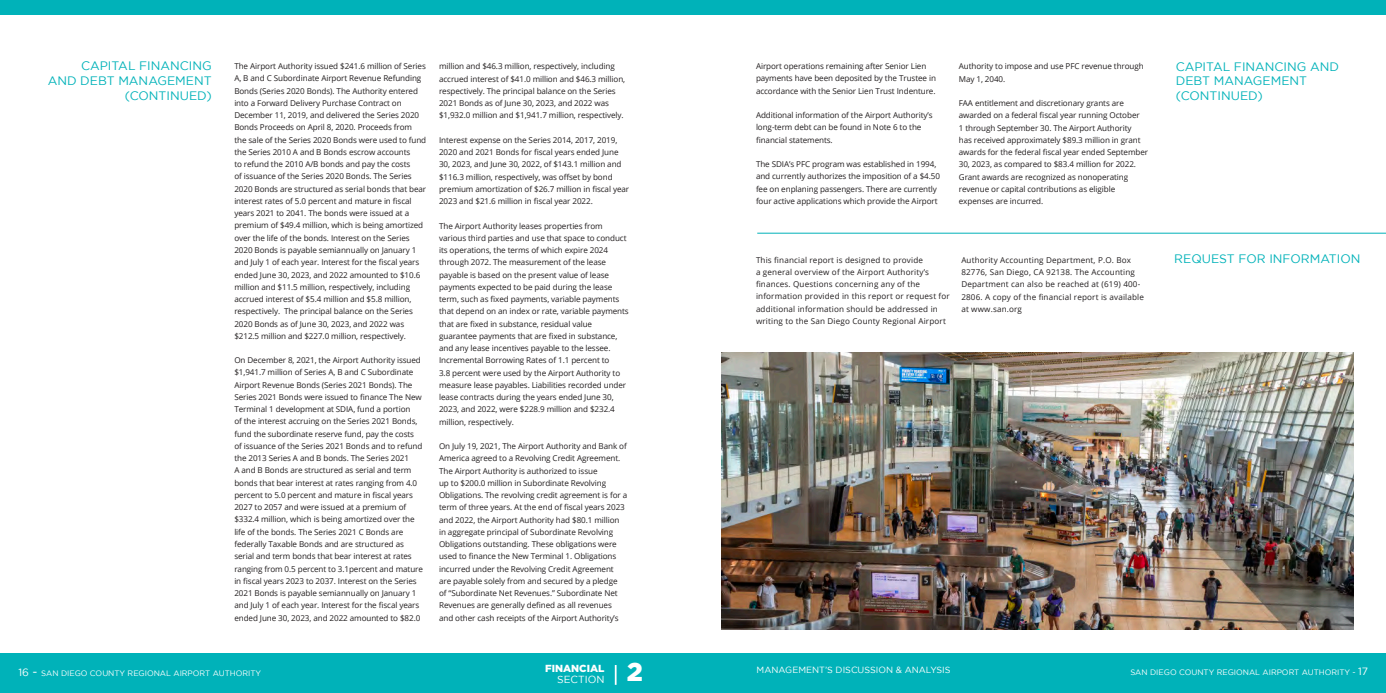
<style>
.page{position:relative;width:1386px;height:693px;background:#fff}
.page>*{position:absolute;margin:0;border:0;box-sizing:border-box;transform-origin:0 0}
.t1{font:900 25.81px "Gotham";color:#fff}
.t2{font:12.25px/14.7px "Gotham";color:#00b2b9;text-align:right}
.t3{font:900 10.24px "Gotham";color:#fff}
.t4{font:10.24px "Gotham";color:#fff}
.footer_title{font:8.92px "Gotham";color:#fff}
.t5{font:8.05px/12.2px "Open Sans";letter-spacing:-.01em;color:#231f20}
.t6{font:8.05px/12.2px "Open Sans";letter-spacing:.02em;color:#231f20}
.t7{font:7.88px "Gotham";color:#fff}
.s1{font-size:10.5px}
.s2{font-size:12.25px}
</style>
<div class="page">
<div style="left:0;top:654px;width:1386px;height:39px;background:#00b2b9"></div>
<hr style="left:615px;top:665px;width:2px;height:20px;background:#fff">
<div style="left:0;top:0;width:1386px;height:14px;background:#00b2b9"></div>
<hr style="left:757px;top:233px;width:629px;height:1px;background:#00b2b9">
<img style="left:722px;top:353px;width:631px;height:277px">
<p class="t2" style="left:81px;top:58px;width:132px">CAPITAL FINANCING</p>
<p class="t2" style="left:48px;top:73px;width:166px">AND DEBT MANAGEMENT (CONTINUED)</p>
<p class="t5" style="left:234px;top:60px;width:193px">The Airport Authority issued $241.6 million of Series A, B and C Subordinate Airport Revenue Refunding Bonds (Series 2020 Bonds). The Authority entered into a Forward Delivery Purchase Contract on December 11, 2019, and delivered the Series 2020<br>Bonds Proceeds on April 8, 2020. Proceeds from the sale of the Series 2020 Bonds were used to fund the Series 2010 A and B Bonds escrow accounts<br>to refund the 2010 A/B bonds and pay the costs<br>of issuance of the Series 2020 Bonds. The Series 2020 Bonds are structured as serial bonds that bear interest rates of 5.0 percent and mature in fiscal years 2021 to 2041. The bonds were issued at a premium of $49.4 million, which is being amortized over the life of the bonds. Interest on the Series 2020 Bonds is payable semiannually on January 1 and July 1 of each year. Interest for the fiscal years ended June 30, 2023, and 2022 amounted to $10.6 million and $11.5 million, respectively, including accrued interest of $5.4 million and $5.8 million, respectively. The principal balance on the Series 2020 Bonds as of June 30, 2023, and 2022 was $212.5 million and $227.0 million, respectively.</p>
<p class="t5" style="left:234px;top:354px;width:190px">On December 8, 2021, the Airport Authority issued $1,941.7 million of Series A, B and C Subordinate Airport Revenue Bonds (Series 2021 Bonds). The Series 2021 Bonds were issued to finance The New Terminal 1 development at SDIA, fund a portion<br>of the interest accruing on the Series 2021 Bonds, fund the subordinate reserve fund, pay the costs of issuance of the Series 2021 Bonds and to refund the 2013 Series A and B bonds. The Series 2021<br>A and B Bonds are structured as serial and term bonds that bear interest at rates ranging from 4.0 percent to 5.0 percent and mature in fiscal years 2027 to 2057 and were issued at a premium of $332.4 million, which is being amortized over the life of the bonds. The Series 2021 C Bonds are federally Taxable Bonds and are structured as serial and term bonds that bear interest at rates ranging from 0.5 percent to 3.1percent and mature in fiscal years 2023 to 2037. Interest on the Series 2021 Bonds is payable semiannually on January 1 and July 1 of each year. Interest for the fiscal years ended June 30, 2023, and 2022 amounted to $82.0</p>
<p class="t5" style="left:439px;top:60px;width:188px">million and $46.3 million, respectively, including accrued interest of $41.0 million and $46.3 million, respectively. The principal balance on the Series 2021 Bonds as of June 30, 2023, and 2022 was $1,932.0 million and $1,941.7 million, respectively.</p>
<p class="t5" style="left:439px;top:134px;width:192px">Interest expense on the Series 2014, 2017, 2019, 2020 and 2021 Bonds for fiscal years ended June 30, 2023, and June 30, 2022, of $143.1 million and $116.3 million, respectively, was offset by bond premium amortization of $26.7 million in fiscal year 2023 and $21.6 million in fiscal year 2022.</p>
<p class="t5" style="left:439px;top:219px;width:191px">The Airport Authority leases properties from various third parties and use that space to conduct its operations, the terms of which expire 2024 through 2072. The measurement of the lease payable is based on the present value of lease payments expected to be paid during the lease term, such as fixed payments, variable payments that depend on an index or rate, variable payments that are fixed in substance, residual value guarantee payments that are fixed in substance, and any lease incentives payable to the lessee.<br>Incremental Borrowing Rates of 1.1 percent to<br>3.8 percent were used by the Airport Authority to measure lease payables. Liabilities recorded under lease contracts during the years ended June 30, 2023, and 2022, were $228.9 million and $232.4 million, respectively.</p>
<p class="t5" style="left:439px;top:440px;width:190px">On July 19, 2021, The Airport Authority and Bank of America agreed to a Revolving Credit Agreement.<br>The Airport Authority is authorized to issue<br>up to $200.0 million in Subordinate Revolving Obligations. The revolving credit agreement is for a term of three years. At the end of fiscal years 2023 and 2022, the Airport Authority had $80.1 million in aggregate principal of Subordinate Revolving Obligations outstanding. These obligations were used to finance the New Terminal 1. Obligations incurred under the Revolving Credit Agreement are payable solely from and secured by a pledge<br>of “Subordinate Net Revenues.” Subordinate Net Revenues are generally defined as all revenues and other cash receipts of the Airport Authority’s</p>
<p class="t5" style="left:756px;top:60px;width:182px">Airport operations remaining after Senior Lien payments have been deposited by the Trustee in accordance with the Senior Lien Trust Indenture.</p>
<p class="t5" style="left:756px;top:109px;width:178px">Additional information of the Airport Authority’s long-term debt can be found in Note 6 to the financial statements.</p>
<p class="t5" style="left:756px;top:158px;width:186px">The SDIA’s PFC program was established in 1994, and currently authorizes the imposition of a $4.50 fee on enplaning passengers. There are currently four active applications which provide the Airport</p>
<p class="t5" style="left:959px;top:60px;width:186px">Authority to impose and use PFC revenue through<br>May 1, 2040.</p>
<p class="t5" style="left:959px;top:97px;width:191px">FAA entitlement and discretionary grants are awarded on a federal fiscal year running October<br>1 through September 30. The Airport Authority<br>has received approximately $89.3 million in grant awards for the federal fiscal year ended September 30, 2023, as compared to $83.4 million for 2022.<br>Grant awards are recognized as nonoperating revenue or capital contributions as eligible expenses are incurred.</p>
<p class="t2" style="left:1176px;top:59px;width:165px;text-align:left">CAPITAL FINANCING AND<br>DEBT MANAGEMENT</p>
<p class="t2" style="left:1176px;top:88px;width:89px">(CONTINUED)</p>
<p class="t6" style="left:756px;top:253px;width:195px">This financial report is designed to provide<br>a general overview of the Airport Authority’s finances. Questions concerning any of the information provided in this report or request for additional information should be addressed in writing to the San Diego County Regional Airport</p>
<p class="t2" style="left:1174px;top:251px;width:188px">REQUEST FOR INFORMATION</p>
<p class="t6" style="left:961px;top:254px;width:184px">Authority Accounting Department, P.O. Box 82776, San Diego, CA 92138. The Accounting Department can also be reached at (619) 400- 2806. A copy of the financial report is available at www.san.org</p>
<p class="t1" style="left:627px;top:657px;width:18px">2</p>
<p class="footer_title" style="left:757px;top:665px;width:195px">MANAGEMENT’S DISCUSSION &amp; ANALYSIS</p>
<p class="t7" style="left:18px;top:669px;width:244px"><span class="s1">16</span> <span class="s2">-</span> SAN DIEGO COUNTY REGIONAL AIRPORT AUTHORITY</p>
<p class="t3" style="left:545px;top:663px;width:61px">FINANCIAL</p>
<p class="t7" style="left:1130px;top:668px;width:239px">SAN DIEGO COUNTY REGIONAL AIRPORT AUTHORITY - <span class="s1">17</span></p>
<p class="t4" style="left:557px;top:674px;width:49px">SECTION</p>
</div>
